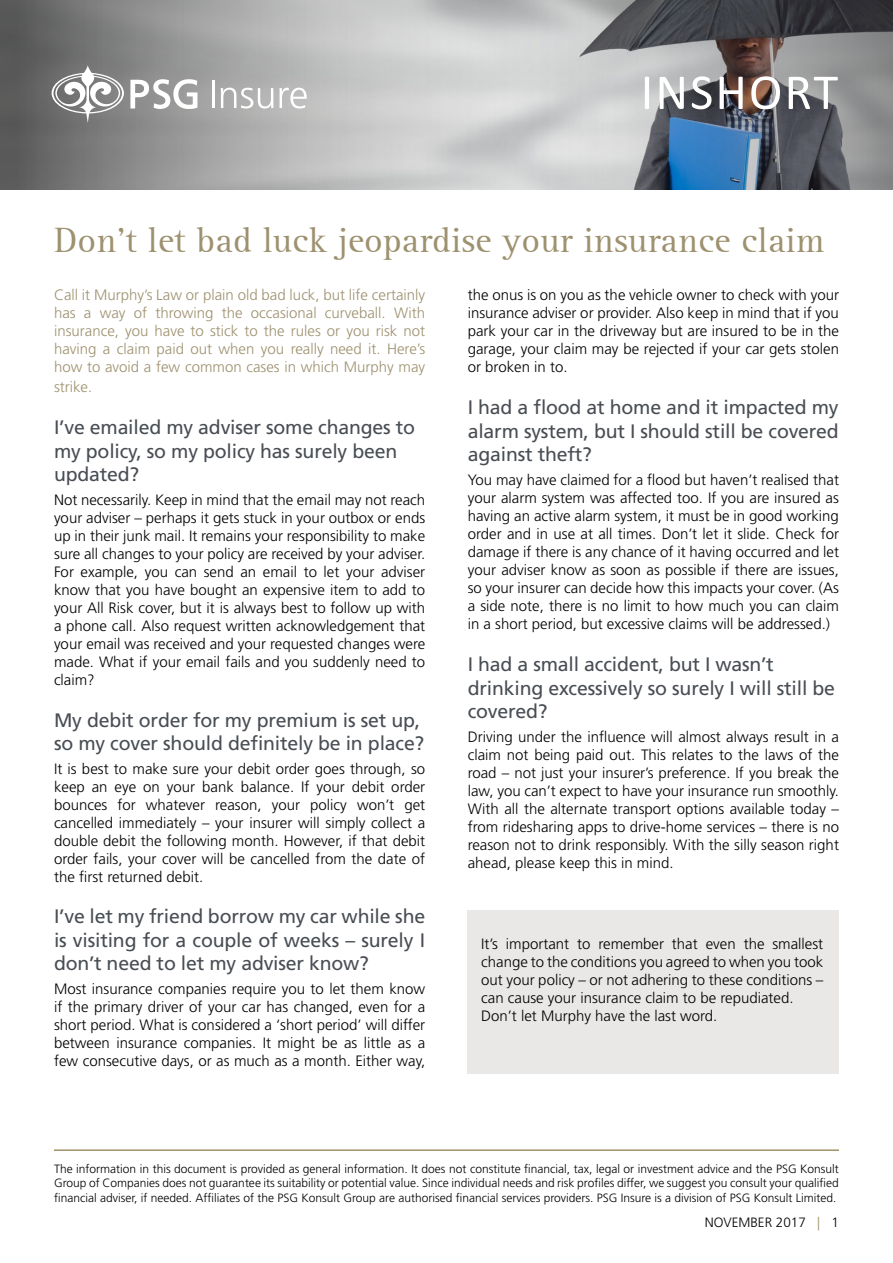
<style>
.page{position:relative;width:893px;height:1263px;background:#fff}
.page>*{position:absolute;margin:0;border:0;box-sizing:border-box;transform-origin:0 0}
.t1{font:50.7px "Calibri";letter-spacing:.04em;color:#fff}
.t2{font:36px "Rotis Serif";letter-spacing:.005em;color:#9e916f}
.t3{font:19.5px/23.4px "Frutiger LT Std";letter-spacing:-.01em;color:#494e54}
.t4{font:300 15px/18px "Frutiger LT Std";color:#000;text-align:justify}
.t5{font:300 15px/18px "Frutiger LT Std";color:#9e916f;text-align:justify}
.t6{font:300 13.5px "Frutiger LT Std";color:#000}
.t7{font:300 12px/14.4px "Frutiger LT Std";color:#000;text-align:justify}
.s1{color:#a19167}
</style>
<div class="page">
<svg style="left:0;top:0;width:518px;height:190px;background:#a8a9a9"></svg>
<svg style="left:518px;top:0;width:375px;height:190px;background:#848990"></svg>
<div style="left:468px;top:910px;width:371px;height:164px;background:#e9e8e6"></div>
<hr style="left:54px;top:1149px;width:785px;height:2px;background:#a19167">
<svg style="left:52px;top:65px;width:72px;height:58px"></svg>
<svg style="left:130px;top:79px;width:67px;height:30px"></svg>
<hr style="left:212px;top:81px;width:3px;height:27px;background:#fff">
<svg style="left:221px;top:88px;width:86px;height:21px"></svg>
<h1 class="t1" style="left:641px;top:57px;width:199px">INSHORT</h1>
<h2 class="t2" style="left:54px;top:219px;width:772px">Don’t let bad luck jeopardise your insurance claim</h2>
<p class="t5" style="left:54px;top:286px;width:373px">Call it Murphy’s Law or plain old bad luck, but life certainly has a way of throwing the occasional curveball. With insurance, you have to stick to the rules or you risk not having a claim paid out when you really need it. Here’s how to avoid a few common cases in which Murphy may</p>
<p class="t5" style="left:54px;top:378px;width:40px">strike.</p>
<h3 class="t3" style="left:54px;top:416px;width:363px">I’ve emailed my adviser some changes to my policy, so my policy has surely been updated?</h3>
<p class="t4" style="left:54px;top:491px;width:373px">Not necessarily. Keep in mind that the email may not reach your adviser – perhaps it gets stuck in your outbox or ends up in their junk mail. It remains your responsibility to make sure all changes to your policy are received by your adviser.<br>For example, you can send an email to let your adviser know that you have bought an expensive item to add to your All Risk cover, but it is always best to follow up with a phone call. Also request written acknowledgement that your email was received and your requested changes were made. What if your email fails and you suddenly need to claim?</p>
<h3 class="t3" style="left:54px;top:708px;width:372px">My debit order for my premium is set up, so my cover should definitely be in place?</h3>
<p class="t4" style="left:54px;top:760px;width:373px">It is best to make sure your debit order goes through, so keep an eye on your bank balance. If your debit order bounces for whatever reason, your policy won’t get cancelled immediately – your insurer will simply collect a double debit the following month. However, if that debit order fails, your cover will be cancelled from the date of the first returned debit.</p>
<h3 class="t3" style="left:54px;top:905px;width:373px;text-align:justify">I’ve let my friend borrow my car while she is visiting for a couple of weeks – surely I don’t need to let my adviser know?</h3>
<p class="t4" style="left:54px;top:980px;width:373px">Most insurance companies require you to let them know if the primary driver of your car has changed, even for a short period. What is considered a ‘short period’ will differ between insurance companies. It might be as little as a few consecutive days, or as much as a month. Either way,</p>
<p class="t4" style="left:468px;top:286px;width:373px">the onus is on you as the vehicle owner to check with your insurance adviser or provider. Also keep in mind that if you park your car in the driveway but are insured to be in the garage, your claim may be rejected if your car gets stolen or broken in to.</p>
<h3 class="t3" style="left:468px;top:396px;width:373px;text-align:justify">I had a flood at home and it impacted my alarm system, but I should still be covered against theft?</h3>
<p class="t4" style="left:468px;top:471px;width:373px">You may have claimed for a flood but haven’t realised that your alarm system was affected too. If you are insured as having an active alarm system, it must be in good working order and in use at all times. Don’t let it slide. Check for damage if there is any chance of it having occurred and let your adviser know as soon as possible if there are issues, so your insurer can decide how this impacts your cover. (As a side note, there is no limit to how much you can claim in a short period, but excessive claims will be addressed.)</p>
<h3 class="t3" style="left:468px;top:653px;width:369px">I had a small accident, but I wasn’t drinking excessively so surely I will still be covered?</h3>
<p class="t4" style="left:468px;top:728px;width:373px">Driving under the influence will almost always result in a claim not being paid out. This relates to the laws of the road – not just your insurer’s preference. If you break the law, you can’t expect to have your insurance run smoothly.<br>With all the alternate transport options available today – from ridesharing apps to drive-home services – there is no reason not to drink responsibly. With the silly season right ahead, please keep this in mind.</p>
<p class="t4" style="left:481px;top:935px;width:344px;text-align:left">It’s important to remember that even the smallest change to the conditions you agreed to when you took out your policy – or not adhering to these conditions – can cause your insurance claim to be repudiated.<br>Don’t let Murphy have the last word.</p>
<p class="t7" style="left:54px;top:1162px;width:786px">The information in this document is provided as general information. It does not constitute financial, tax, legal or investment advice and the PSG Konsult Group of Companies does not guarantee its suitability or potential value. Since individual needs and risk profiles differ, we suggest you consult your qualified financial adviser, if needed. Affiliates of the PSG Konsult Group are authorised financial services providers. PSG Insure is a division of PSG Konsult Limited.</p>
<p class="t6" style="left:705px;top:1215px;width:136px">NOVEMBER 2017 <span class="s1">|</span> 1</p>
</div>
